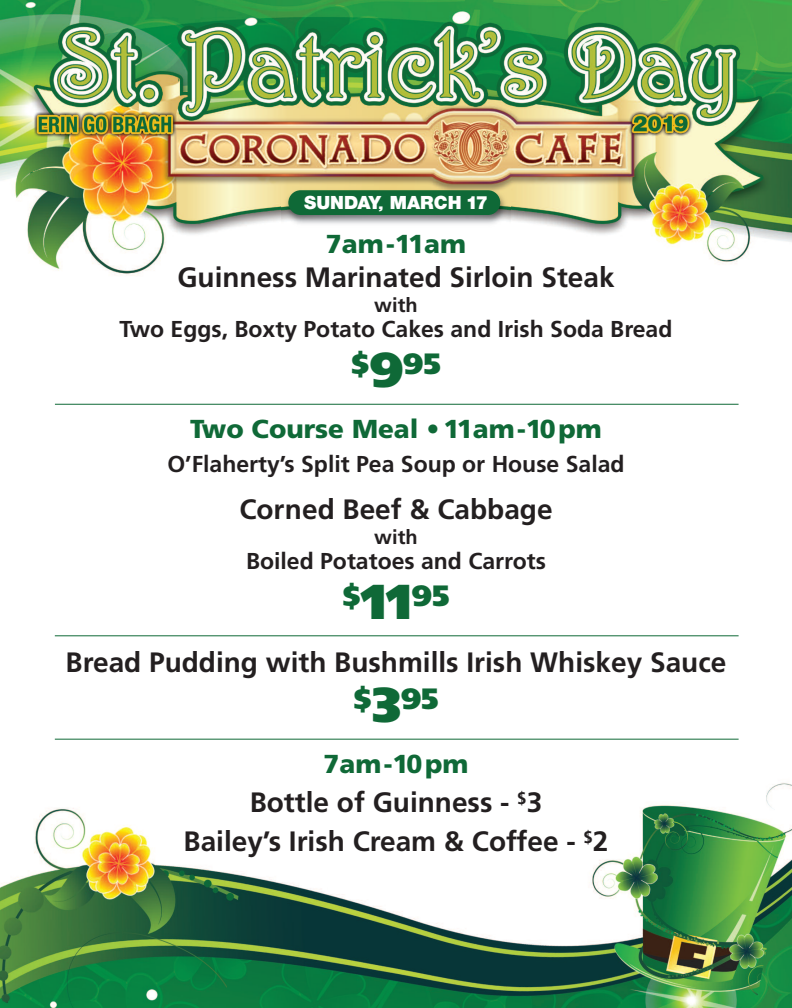
<style>
.page{position:relative;width:792px;height:1008px;background:#fff}
.page>*{position:absolute;margin:0;border:0;box-sizing:border-box;transform-origin:0 0}
.t1{font:900 29.4px "Frutiger LT Std";color:#0f6937}
.t2{font:700 28px/39px "Frutiger LT Std";color:#231f20;text-align:center}
.t3{font:900 26px "Frutiger LT Std";color:#0f6937}
.t4{font:700 23px "Frutiger LT Std";color:#231f20}
.t5{font:700 20px "Frutiger LT Std";color:#231f20}
.t6{font:900 18.3px "Helvetica Neue LT Std";color:#fff}
.s1{font-size:12.8px}
.s2{font-size:49px}
</style>
<div class="page">
<img style="left:0;top:0;width:792px;height:1008px">
<hr style="left:55px;top:404px;width:684px;height:1px;background:#0f6937">
<hr style="left:55px;top:635px;width:684px;height:1px;background:#0f6937">
<hr style="left:55px;top:739px;width:684px;height:1px;background:#0f6937">
<img style="left:281px;top:186px;width:229px;height:42px">
<div style="left:288px;top:190px;width:212px;height:25px;background:#0f6937;border-radius:12px"></div>
<p class="t6" style="left:304px;top:196px;width:185px">SUNDAY<span class="s1">,</span> MARCH 17</p>
<p class="t3" style="left:326px;top:234px;width:142px">7am-11am</p>
<p class="t2" style="left:177px;top:260px;width:439px">Guinness Marinated Sirloin Steak</p>
<p class="t5" style="left:374px;top:297px;width:45px">with</p>
<p class="t4" style="left:119px;top:320px;width:555px">Two Eggs, Boxty Potato Cakes and Irish Soda Bread</p>
<p class="t1" style="left:351px;top:352px;width:91px">$<span class="s2">9</span>95</p>
<p class="t3" style="left:190px;top:419px;width:413px">Two Course Meal • 11am-10pm</p>
<p class="t4" style="left:167px;top:455px;width:459px">O’Flaherty’s Split Pea Soup or House Salad</p>
<p class="t2" style="left:239px;top:492px;width:315px">Corned Beef &amp; Cabbage</p>
<p class="t5" style="left:374px;top:529px;width:45px">with</p>
<p class="t4" style="left:246px;top:552px;width:301px">Boiled Potatoes and Carrots</p>
<p class="t1" style="left:343px;top:584px;width:108px">$<span class="s2">11</span>95</p>
<p class="t2" style="left:66px;top:645px;width:662px">Bread Pudding with Bushmills Irish Whiskey Sauce</p>
<p class="t1" style="left:353px;top:687px;width:87px">$<span class="s2">3</span>95</p>
<p class="t3" style="left:324px;top:754px;width:146px">7am-10pm</p>
<p class="t2" style="left:184px;top:785px;width:426px">Bottle of Guinness - <sup>$</sup>3<br>Bailey’s Irish Cream &amp; Coffee - <sup>$</sup>2</p>
</div>
